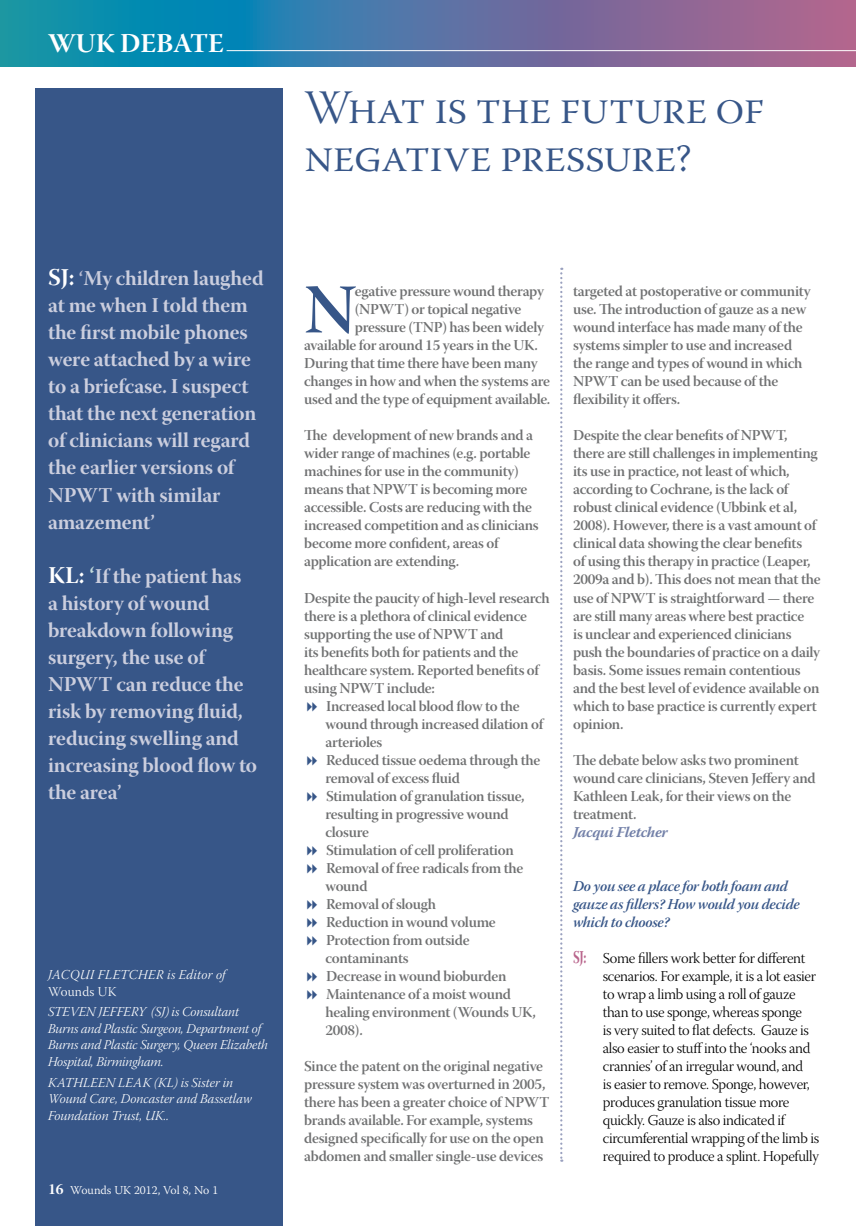
<style>
.page{position:relative;width:856px;height:1226px;background:#fff}
.page>*{position:absolute;margin:0;border:0;box-sizing:border-box;transform-origin:0 0}
.t1{font:69.6px "Warnock Pro Semibold Subh";color:#375688}
.t2{font:48px/48px "Warnock Pro Light Subh";color:#375688}
.t3{font:27px "Warnock Pro Bold Subh";color:#fff}
.t4{font:21px/27px "Warnock Pro Bold Subh";letter-spacing:-.01em;color:#cbcede}
.t5{font:15px/18px "Warnock Pro Semibold Subh";letter-spacing:-.02em;color:#707172}
.t6{font:15px/18px "Warnock Pro Light Subh";letter-spacing:-.02em;color:#000}
.t7{font:15px/18px "Warnock Pro Semibold It Subh";letter-spacing:-.02em;color:#375688}
.t8{font:italic 700 15px "Warnock Pro";letter-spacing:-.02em;color:#7280a8}
.t9{font:13.5px/16.5px "Warnock Pro Light It Subh";color:#fff}
.t10{font:13.5px "Warnock Pro Light It Subh";letter-spacing:.03em;color:#fff}
.t11{font:13.5px "Warnock Pro Light Subh";letter-spacing:.02em;color:#fff}
.t12{font:300 12px "Warnock Pro";color:#fff}
.s1{font-size:24px;color:#fff}
.s2{color:#b8bbd2}
.s3{font-size:24px;color:#c3dbdb}
.s4{font-family:"Warnock Pro Bold Subh";font-weight:400;font-size:15px}
.s5{font-family:"Warnock Pro Bold Subh";font-size:18px;color:#b9658c}
</style>
<div class="page">
<svg style="left:0;top:0;width:855px;height:66px;background:#5177a3"></svg>
<div style="left:35px;top:88px;width:248px;height:1137px;background:#375688"></div>
<svg style="left:560px;top:268px;width:2px;height:893px"></svg>
<hr style="left:226px;top:50px;width:629px;height:1px;background:#fff">
<h3 class="t3" style="left:48px;top:27px;width:177px">WUK DEBATE</h3>
<h2 class="t2" style="left:304px;top:89px;width:462px">What is the future of negative pressure?</h2>
<h3 class="t4" style="left:48px;top:264px;width:217px"><span class="s1">SJ:</span> <span class="s2">‘</span>My children laughed at me when I told them the first mobile phones were attached by a wire to a briefcase. I suspect that the next generation of clinicians will regard the earlier versions of<br>NPWT with similar amazement’</h3>
<h3 class="t4" style="left:48px;top:561px;width:210px"><span class="s1">KL:</span> <span class="s3">‘</span>If the patient has<br>a history of wound breakdown following surgery, the use of<br>NPWT can reduce the risk by removing fluid, reducing swelling and increasing blood flow to the area’</h3>
<p class="t10" style="left:48px;top:967px;width:179px">Jacqui Fl etcher is Editor of</p>
<p class="t11" style="left:48px;top:983px;width:70px">Wounds UK</p>
<p class="t9" style="left:48px;top:1005px;width:221px">Steven Jeffer y (SJ) is Consultant Burns and Plastic Surgeon, Department of Burns and Plastic Surgery, Queen Elizabeth Hospital, Birmingham.</p>
<p class="t9" style="left:48px;top:1075px;width:205px">Kathl een Lea k (KL) is Sister in<br>Wound Care, Doncaster and Bassetlaw<br>Foundation Trust, UK..</p>
<p class="t12" style="left:48px;top:1182px;width:172px"><span class="s4">16</span> Wounds UK 2012, Vol 8, No 1</p>
<h1 class="t1" style="left:304px;top:267px;width:54px">N</h1>
<p class="t5" style="left:355px;top:282px;width:190px">egative pressure wound therapy</p>
<p class="t5" style="left:355px;top:300px;width:168px">(NPWT) or topical negative</p>
<p class="t5" style="left:355px;top:318px;width:190px">pressure (TNP) has been widely</p>
<p class="t5" style="left:304px;top:336px;width:235px">available for around 15 years in the UK.</p>
<p class="t5" style="left:304px;top:354px;width:235px">During that time there have been many</p>
<p class="t5" style="left:304px;top:372px;width:247px">changes in how and when the systems are</p>
<p class="t5" style="left:304px;top:390px;width:248px">used and the type of equipment available.</p>
<p class="t5" style="left:304px;top:426px;width:236px">The development of new brands and a wider range of machines (e.g. portable machines for use in the community) means that NPWT is becoming more accessible. Costs are reducing with the increased competition and as clinicians become more confident, areas of application are extending.</p>
<p class="t5" style="left:304px;top:588px;width:247px">Despite the paucity of high-level research</p>
<p class="t5" style="left:304px;top:606px;width:224px">there is a plethora of clinical evidence</p>
<p class="t5" style="left:304px;top:624px;width:201px">supporting the use of NPWT and</p>
<p class="t5" style="left:304px;top:642px;width:216px">its benefits both for patients and the</p>
<p class="t5" style="left:304px;top:660px;width:236px">healthcare system. Reported benefits of</p>
<p class="t5" style="left:304px;top:678px;width:132px">using NPWT include:</p>
<p class="t5" style="left:326px;top:696px;width:195px">Increased local blood flow to the</p>
<p class="t5" style="left:325px;top:714px;width:219px">wound through increased dilation of</p>
<p class="t5" style="left:325px;top:732px;width:58px">arterioles</p>
<p class="t5" style="left:326px;top:750px;width:216px">Reduced tissue oedema through the</p>
<p class="t5" style="left:325px;top:768px;width:136px">removal of excess fluid</p>
<p class="t5" style="left:326px;top:786px;width:200px">Stimulation of granulation tissue,</p>
<p class="t5" style="left:325px;top:804px;width:185px">resulting in progressive wound</p>
<p class="t5" style="left:325px;top:822px;width:45px">closure</p>
<p class="t5" style="left:326px;top:840px;width:189px">Stimulation of cell proliferation</p>
<p class="t5" style="left:326px;top:858px;width:199px">Removal of free radicals from the</p>
<p class="t5" style="left:325px;top:876px;width:44px">wound</p>
<p class="t5" style="left:326px;top:894px;width:111px">Removal of slough</p>
<p class="t5" style="left:326px;top:912px;width:171px">Reduction in wound volume</p>
<p class="t5" style="left:326px;top:930px;width:145px">Protection from outside</p>
<p class="t5" style="left:325px;top:948px;width:85px">contaminants</p>
<p class="t5" style="left:326px;top:966px;width:182px">Decrease in wound bioburden</p>
<p class="t5" style="left:326px;top:984px;width:186px">Maintenance of a moist wound</p>
<p class="t5" style="left:325px;top:1002px;width:212px">healing environment (Wounds UK,</p>
<p class="t5" style="left:325px;top:1020px;width:39px">2008).</p>
<p class="t5" style="left:304px;top:1056px;width:247px">Since the patent on the original negative pressure system was overturned in 2005, there has been a greater choice of NPWT brands available. For example, systems designed specifically for use on the open abdomen and smaller single-use devices</p>
<p class="t5" style="left:573px;top:282px;width:239px">targeted at postoperative or community use. The introduction of gauze as a new wound interface has made many of the systems simpler to use and increased the range and types of wound in which NPWT can be used because of the flexibility it offers.</p>
<p class="t5" style="left:573px;top:426px;width:249px">Despite the clear benefits of NPWT, there are still challenges in implementing its use in practice, not least of which, according to Cochrane, is the lack of robust clinical evidence (Ubbink et al, 2008). However, there is a vast amount of clinical data showing the clear benefits<br>of using this therapy in practice (Leaper, 2009a and b). This does not mean that the use of NPWT is straightforward — there are still many areas where best practice<br>is unclear and experienced clinicians push the boundaries of practice on a daily basis. Some issues remain contentious and the best level of evidence available on which to base practice is currently expert opinion.</p>
<p class="t5" style="left:573px;top:750px;width:244px">The debate below asks two prominent wound care clinicians, Steven Jeffery and<br>Kathleen Leak, for their views on the treatment.</p>
<p class="t8" style="left:573px;top:822px;width:96px">Jacqui Fletcher</p>
<p class="t7" style="left:573px;top:876px;width:228px">Do you see a place for both foam and gauze as fillers? How would you decide which to choose?</p>
<p class="t6" style="left:602px;top:950px;width:218px;text-indent:-30px"><span class="s5">SJ:</span> Some fillers work better for different scenarios. For example, it is a lot easier to wrap a limb using a roll of gauze than to use sponge, whereas sponge<br>is very suited to flat defects. Gauze is also easier to stuffinto the ‘nooks and crannies’ of an irregular wound, and<br>is easier to remove. Sponge, however, produces granulation tissue more quickly. Gauze is also indicated if circumferential wrapping of the limb is required to produce a splint. Hopefully</p>
</div>
